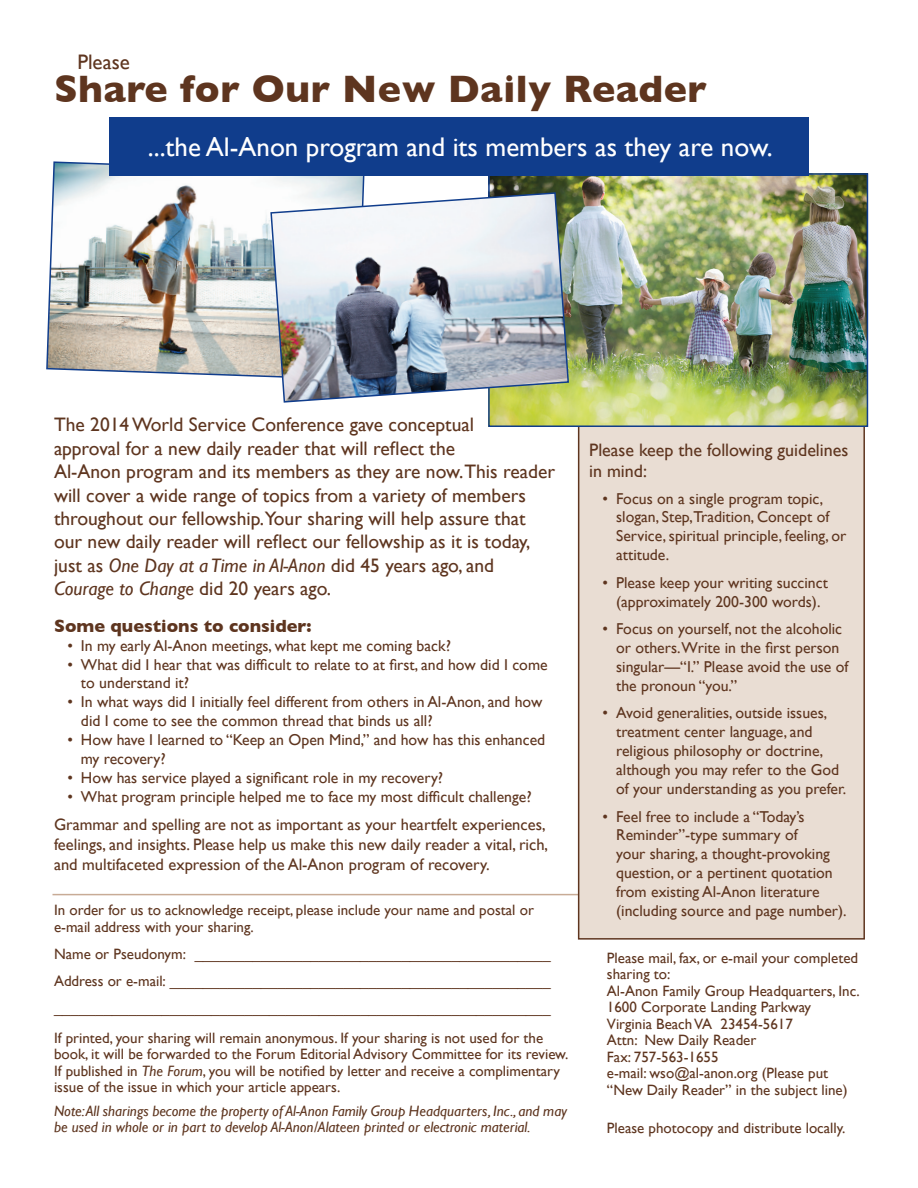
<style>
.page{position:relative;width:918px;height:1188px;background:#fff}
.page>*{position:absolute;margin:0;border:0;box-sizing:border-box;transform-origin:0 0}
.t1{font:700 39px "Gill Sans";letter-spacing:.01em;color:#5e351f}
.t2{font:27px "Gill Sans";color:#fff}
.t3{font:21px "Gill Sans";color:#5e351f}
.t4{font:19.5px/23.4px "Gill Sans";color:#5e351f}
.t5{font:18px/21.6px "Gill Sans";color:#5e351f}
.t6{font:700 18px "Gill Sans";color:#5e351f}
.t7{font:16.5px/19.8px "Gill Sans";color:#5e351f}
.t8{font:15.75px/18.9px "Gill Sans";color:#5e351f}
.t9{font:15px/16.5px "Gill Sans";color:#5e351f}
.t10{font:italic 15px/16.5px "Gill Sans";color:#5e351f}
.s1{font-style:italic}
</style>
<div class="page">
<hr style="left:52px;top:894px;width:677px;height:1px;background:#c8ab96">
<div style="left:578px;top:420px;width:287px;height:520px;background:#e9ddd3;border:2px solid #5e351f"></div>
<img style="left:46px;top:161px;width:319px;height:217px">
<img style="left:491px;top:176px;width:374px;height:248px">
<div style="left:488px;top:173px;width:380px;height:254px;border:2px solid #103d8c"></div>
<img style="left:270px;top:191px;width:300px;height:212px">
<div style="left:109px;top:117px;width:700px;height:59px;background:#103d8c"></div>
<h3 class="t3" style="left:77px;top:49px;width:54px">Please</h3>
<h1 class="t1" style="left:54px;top:66px;width:654px">Share for Our New Daily Reader</h1>
<h2 class="t2" style="left:148px;top:131px;width:626px">...the Al-Anon program and its members as they are now.</h2>
<p class="t4" style="left:54px;top:413px;width:503px">The 2014 World Service Conference gave conceptual<br>approval for a new daily reader that will reflect the<br>Al-Anon program and its members as they are now.This reader will cover a wide range of topics from a variety of members throughout our fellowship.Your sharing will help assure that our new daily reader will reflect our fellowship as it is today, just as <span class="s1">One Day at a Time in Al‑Anon</span> did 45 years ago, and <span class="s1">Courage to Change</span> did 20 years ago.</p>
<p class="t6" style="left:54px;top:615px;width:259px">Some questions to consider:</p>
<p class="t8" style="left:68px;top:636px;width:385px">• In my early Al-Anon meetings, what kept me coming back?</p>
<p class="t8" style="left:81px;top:655px;width:468px;text-indent:-13px">• What did I hear that was difficult to relate to at first, and how did I come to understand it?</p>
<p class="t8" style="left:81px;top:692px;width:463px;text-indent:-13px">• In what ways did I initially feel different from others in Al-Anon, and how did I come to see the common thread that binds us all?</p>
<p class="t8" style="left:81px;top:730px;width:466px;text-indent:-13px">• How have I learned to “Keep an Open Mind,” and how has this enhanced my recovery?</p>
<p class="t8" style="left:68px;top:768px;width:377px">• How has service played a significant role in my recovery?</p>
<p class="t8" style="left:68px;top:787px;width:466px">• What program principle helped me to face my most difficult challenge?</p>
<p class="t7" style="left:54px;top:815px;width:496px">Grammar and spelling are not as important as your heartfelt experiences, feelings, and insights. Please help us make this new daily reader a vital, rich, and multifaceted expression of the Al‑Anon program of recovery.</p>
<p class="t5" style="left:589px;top:438px;width:261px">Please keep the following guidelines in mind:</p>
<p class="t8" style="left:616px;top:489px;width:232px;text-indent:-13px">• Focus on a single program topic, slogan, Step,Tradition, Concept of<br>Service, spiritual principle, feeling, or attitude.</p>
<p class="t8" style="left:603px;top:573px;width:227px;text-align:center">• Please keep your writing succinct (approximately 200-300 words).</p>
<p class="t8" style="left:616px;top:619px;width:234px;text-indent:-13px">• Focus on yourself, not the alcoholic or others.Write in the first person singular—“I.” Please avoid the use of the pronoun “you.”</p>
<p class="t8" style="left:616px;top:704px;width:232px;text-indent:-13px">• Avoid generalities, outside issues, treatment center language, and religious philosophy or doctrine, although you may refer to the God of your understanding as you prefer.</p>
<p class="t8" style="left:616px;top:807px;width:218px;text-indent:-13px">• Feel free to include a “Today’s<br>Reminder”-type summary of<br>your sharing, a thought-provoking question, or a pertinent quotation from existing Al‑Anon literature</p>
<p class="t9" style="left:54px;top:902px;width:481px">In order for us to acknowledge receipt, please include your name and postal or</p>
<p class="t8" style="left:616px;top:901px;width:232px">(including source and page number).</p>
<p class="t9" style="left:54px;top:913px;width:498px;line-height:27px">e-mail address with your sharing.<br>Name or Pseudonym: ___________________________________________ Address or e-mail: ______________________________________________ ____________________________________________________________</p>
<p class="t9" style="left:54px;top:1030px;width:516px">If printed, your sharing will remain anonymous. If your sharing is not used for the book, it will be forwarded to the Forum Editorial Advisory Committee for its review.<br>If published in <span class="s1">The Forum</span>, you will be notified by letter and receive a complimentary issue of the issue in which your article appears.</p>
<p class="t10" style="left:54px;top:1102px;width:514px">Note: All sharings become the property of Al‑Anon Family Group Headquarters, Inc., and may be used in whole or in part to develop Al‑Anon/Alateen printed or electronic material.</p>
<p class="t9" style="left:607px;top:949px;width:254px">Please mail, fax, or e-mail your completed sharing to:<br>Al‑Anon Family Group Headquarters, Inc.<br>1600 Corporate Landing Parkway<br>Virginia Beach VA 23454-5617<br>Attn: New Daily Reader<br>Fax: 757-563-1655<br>e-mail: wso@al‑anon.org (Please put “New Daily Reader” in the subject line)</p>
<p class="t9" style="left:607px;top:1120px;width:240px">Please photocopy and distribute locally.</p>
</div>
